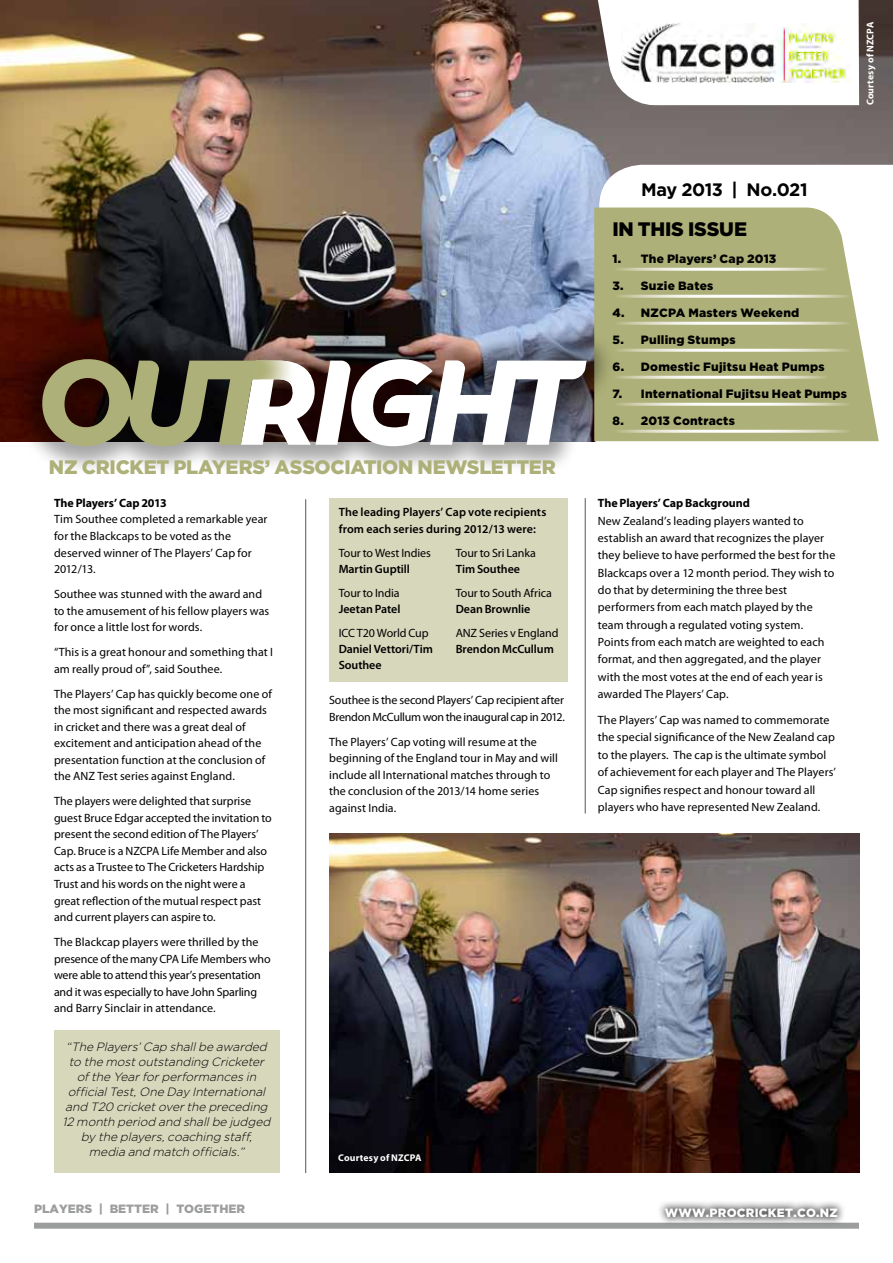
<style>
.page{position:relative;width:893px;height:1263px;background:#fff}
.page>*{position:absolute;margin:0;border:0;box-sizing:border-box;transform-origin:0 0}
.t1{font:900 19.5px "Gotham HTF";letter-spacing:-.02em;color:#adb078}
.t2{font:900 19.5px "Gotham HTF";letter-spacing:-.01em;color:#000}
.t3{font:700 18px "Gotham HTF";letter-spacing:-.025em;color:#000}
.t4{font:12px/16.5px "Myriad Pro";letter-spacing:.005em;color:#000}
.t5{font:italic 300 12px/15px "Gotham HTF";color:#000;text-align:center}
.t6{font:600 12px/16.5px "Myriad Pro";color:#000}
.t7{font:900 12px "Gotham HTF";letter-spacing:.02em;color:#000}
.t8{font:12px/16.5px "Myriad Pro";letter-spacing:-.02em;color:#000}
.t9{font:700 12px "Myriad Pro";letter-spacing:-.005em;color:#000}
.t10{font:900 12px "Gotham HTF";color:#9c9d9d}
.t11{font:900 12px "Gotham HTF";letter-spacing:.02em;color:#fff}
.t12{font:700 9.75px "Myriad Pro";letter-spacing:.02em;color:#fff}
</style>
<div class="page">
<img style="left:0;top:0;width:893px;height:441px">
<svg style="left:595px;top:168px;width:298px;height:274px"></svg>
<img style="left:329px;top:834px;width:530px;height:339px">
<svg style="left:594px;top:207px;width:285px;height:234px;background:#b4b785"></svg>
<div style="left:34px;top:1223px;width:825px;height:6px;background:#9c9d9d"></div>
<div style="left:329px;top:498px;width:239px;height:184px;background:#d7d7bc"></div>
<div style="left:12px;top:329px;width:604px;height:147px;background:#000;opacity:.35"></div>
<svg style="left:42px;top:359px;width:545px;height:87px"></svg>
<div style="left:656px;top:1199px;width:190px;height:27px;background:#000;opacity:.75"></div>
<hr style="left:612px;top:268px;width:216px;height:3px;background:#fff">
<hr style="left:612px;top:295px;width:238px;height:3px;background:#fff">
<hr style="left:612px;top:322px;width:238px;height:3px;background:#fff">
<hr style="left:612px;top:349px;width:238px;height:3px;background:#fff">
<hr style="left:612px;top:376px;width:215px;height:3px;background:#fff">
<hr style="left:612px;top:403px;width:238px;height:3px;background:#fff">
<hr style="left:612px;top:430px;width:238px;height:3px;background:#fff">
<hr style="left:305px;top:499px;width:1px;height:674px;background:#565656">
<svg style="left:594px;top:0;width:265px;height:105px"></svg>
<img style="left:622px;top:23px;width:228px;height:60px">
<hr style="left:585px;top:498px;width:1px;height:315px;background:#565656">
<div style="left:54px;top:1030px;width:225px;height:143px;background:#d7d7bc"></div>
<p class="t12" style="left:864px;top:105px;width:85px;rotate:-90deg">Courtesy of NZCPA</p>
<h1 class="t1" style="left:49px;top:456px;width:47px">NZ CRICKET</h1>
<h1 class="t1" style="left:173px;top:456px;width:115px">PLAYERS ’ ASSOCIATION</h1>
<h1 class="t1" style="left:418px;top:456px;width:17px">NEWS</h1>
<h1 class="t1" style="left:479px;top:456px;width:15px">LETTER</h1>
<p class="t9" style="left:54px;top:495px;width:114px">The Players’ Cap 2013</p>
<p class="t4" style="left:54px;top:511px;width:215px">Tim Southee completed a remarkable year for the Blackcaps to be voted as the deserved winner of The Players’ Cap for<br>2012/13.</p>
<p class="t4" style="left:54px;top:586px;width:217px">Southee was stunned with the award and to the amusement of his fellow players was for once a little lost for words.</p>
<p class="t4" style="left:54px;top:644px;width:220px">“This is a great honour and something that I am really proud of”, said Southee.</p>
<p class="t4" style="left:54px;top:685px;width:219px">The Players’ Cap has quickly become one of the most significant and respected awards in cricket and there was a great deal of excitement and anticipation ahead of the presentation function at the conclusion of the ANZ Test series against England.</p>
<p class="t4" style="left:54px;top:793px;width:219px">The players were delighted that surprise guest Bruce Edgar accepted the invitation to present the second edition of The Players’ Cap. Bruce is a NZCPA Life Member and also acts as a Trustee to The Cricketers Hardship Trust and his words on the night were a great reflection of the mutual respect past and current players can aspire to.</p>
<p class="t4" style="left:54px;top:933px;width:218px">The Blackcap players were thrilled by the presence of the many CPA Life Members who were able to attend this year’s presentation and it was especially to have John Sparling and Barry Sinclair in attendance.</p>
<p class="t6" style="left:339px;top:504px;width:209px">The leading Players’ Cap vote recipients from each series during 2012/13 were:</p>
<p class="t4" style="left:339px;top:544px;width:94px">Tour to West Indies</p>
<p class="t6" style="left:339px;top:560px;width:73px">Martin Guptill</p>
<p class="t4" style="left:339px;top:584px;width:62px">Tour to India</p>
<p class="t6" style="left:339px;top:600px;width:63px">Jeetan Patel</p>
<p class="t4" style="left:339px;top:624px;width:91px">ICC T20 World Cup</p>
<p class="t6" style="left:339px;top:640px;width:96px;line-height:15.8px">Daniel Vettori/Tim<br>Southee</p>
<p class="t4" style="left:456px;top:544px;width:82px">Tour to Sri Lanka</p>
<p class="t6" style="left:456px;top:560px;width:66px">Tim Southee</p>
<p class="t4" style="left:456px;top:584px;width:98px">Tour to South Africa</p>
<p class="t6" style="left:456px;top:600px;width:76px">Dean Brownlie</p>
<p class="t4" style="left:456px;top:624px;width:104px">ANZ Series v England</p>
<p class="t6" style="left:456px;top:640px;width:100px">Brendon McCullum</p>
<p class="t8" style="left:329px;top:692px;width:237px">Southee is the second Players’ Cap recipient after<br>Brendon McCullum won the inaugural cap in 2012.</p>
<p class="t4" style="left:329px;top:733px;width:230px">The Players’ Cap voting will resume at the beginning of the England tour in May and will include all International matches through to the conclusion of the 2013/14 home series against India.</p>
<p class="t5" style="left:62px;top:1039px;width:212px">“The Players’Cap shallbe awarded to the mostoutstanding Cricketer ofthe Yearforperformancesin officialTest,One Day International and T20 cricketoverthe preceding 12 month period and shallbe judged by the players,coaching staff, media and match officials.”</p>
<p class="t12" style="left:338px;top:1151px;width:85px">Courtesy of NZCPA</p>
<h2 class="t3" style="left:641px;top:179px;width:168px">May 2013 | No.021</h2>
<h1 class="t2" style="left:612px;top:218px;width:136px">In This Issue</h1>
<p class="t7" style="left:612px;top:252px;width:166px">1. The Players’ Cap 2013</p>
<p class="t7" style="left:612px;top:279px;width:103px">3. Suzie Bates</p>
<p class="t7" style="left:612px;top:306px;width:189px">4. nzcpa Masters Weekend</p>
<p class="t7" style="left:612px;top:333px;width:125px">5. Pulling Stumps</p>
<p class="t7" style="left:612px;top:360px;width:214px">6. Domestic Fujitsu Heat Pumps</p>
<p class="t7" style="left:612px;top:387px;width:236px">7. International Fujitsu Heat Pumps</p>
<p class="t7" style="left:612px;top:414px;width:124px">8. 2013 Contracts</p>
<p class="t9" style="left:598px;top:495px;width:154px">The Players’ Cap Background</p>
<p class="t4" style="left:598px;top:512px;width:239px;line-height:17.4px">New Zealand’s leading players wanted to establish an award that recognizes the player they believe to have performed the best for the Blackcaps over a 12 month period. They wish to do that by determining the three best performers from each match played by the team through a regulated voting system.<br>Points from each match are weighted to each format, and then aggregated, and the player with the most votes at the end of each year is awarded The Players’ Cap.</p>
<p class="t4" style="left:598px;top:711px;width:240px;line-height:17.4px">The Players’ Cap was named to commemorate the special significance of the New Zealand cap to the players. The cap is the ultimate symbol of achievement for each player and The Players’ Cap signifies respect and honour toward all players who have represented New Zealand.</p>
<p class="t10" style="left:34px;top:1202px;width:213px">PLAYERS | BETTER | TOGETHER</p>
<p class="t11" style="left:665px;top:1206px;width:174px">www.procricket.co.nz</p>
</div>
